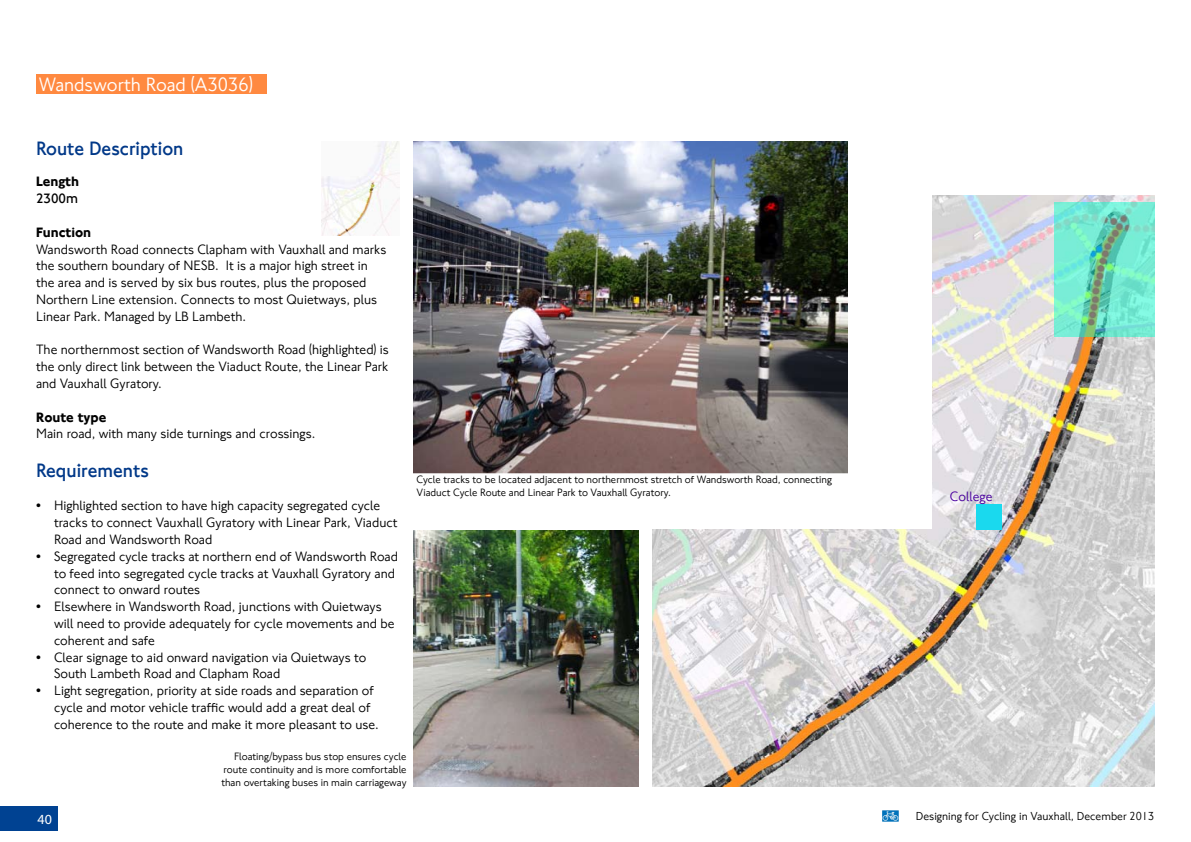
<style>
.page{position:relative;width:1191px;height:842px;background:#fff}
.page>*{position:absolute;margin:0;border:0;box-sizing:border-box;transform-origin:0 0}
.t1{font:700 20px "NJ Font";color:#003888}
.t2{font:20px "NJ Font";color:#fff}
.t3{font:14px/16.8px "NJ Font";color:#000}
.t4{font:700 14px "NJ Font";color:#000}
.t5{font:14px "NJ Font";color:#4a009f}
.t6{font:300 14px "NJ Font";color:#000}
.t7{font:14px "Myriad Pro";color:#fff}
.t8{font:12px "NJ Font";color:#000}
.t9{font:11px/13.2px "NJ Font";color:#000;text-align:justify}
</style>
<div class="page">
<div style="left:0;top:806px;width:58px;height:24px;background:#004292"></div>
<img style="left:882px;top:811px;width:16px;height:10px">
<img style="left:652px;top:196px;width:503px;height:591px">
<div style="left:640px;top:190px;width:291px;height:339px;background:#fff"></div>
<svg style="left:1054px;top:202px;width:101px;height:134px;background:#73e0c6"></svg>
<img style="left:414px;top:142px;width:433px;height:332px">
<img style="left:322px;top:142px;width:77px;height:93px">
<img style="left:414px;top:530px;width:225px;height:257px">
<div style="left:36px;top:75px;width:230px;height:19px;background:#ff8940"></div>
<div style="left:975px;top:505px;width:26px;height:25px;background:#1ad9ee"></div>
<h1 class="t2" style="left:39px;top:72px;width:215px">Wandsworth Road (A3036)</h1>
<h1 class="t1" style="left:36px;top:136px;width:149px">Route Description</h1>
<p class="t4" style="left:36px;top:173px;width:45px">Length</p>
<p class="t6" style="left:36px;top:190px;width:43px">2300m</p>
<p class="t4" style="left:36px;top:223px;width:57px">Function</p>
<p class="t3" style="left:36px;top:241px;width:352px">Wandsworth Road connects Clapham with Vauxhall and marks the southern boundary of NESB. It is a major high street in the area and is served by six bus routes, plus the proposed Northern Line extension. Connects to most Quietways, plus Linear Park. Managed by LB Lambeth.</p>
<p class="t3" style="left:36px;top:342px;width:354px;text-align:justify">The northernmost section of Wandsworth Road (highlighted) is the only direct link between the Viaduct Route, the Linear Park and Vauxhall Gyratory.</p>
<p class="t4" style="left:36px;top:408px;width:72px">Route type</p>
<p class="t3" style="left:36px;top:426px;width:281px">Main road, with many side turnings and crossings.</p>
<h1 class="t1" style="left:36px;top:458px;width:114px">Requirements</h1>
<p class="t3" style="left:54px;top:498px;width:345px;text-indent:-18px">• Highlighted section to have high capacity segregated cycle tracks to connect Vauxhall Gyratory with Linear Park, Viaduct<br>Road and Wandsworth Road</p>
<p class="t3" style="left:54px;top:548px;width:345px;text-indent:-18px">• Segregated cycle tracks at northern end of Wandsworth Road to feed into segregated cycle tracks at Vauxhall Gyratory and connect to onward routes</p>
<p class="t3" style="left:54px;top:598px;width:342px;text-indent:-18px">• Elsewhere in Wandsworth Road, junctions with Quietways will need to provide adequately for cycle movements and be coherent and safe</p>
<p class="t3" style="left:54px;top:649px;width:314px;text-indent:-18px">• Clear signage to aid onward navigation via Quietways to<br>South Lambeth Road and Clapham Road</p>
<p class="t3" style="left:54px;top:682px;width:326px;text-indent:-18px">• Light segregation, priority at side roads and separation of cycle and motor vehicle traffic would add a great deal of coherence to the route and make it more pleasant to use.</p>
<p class="t7" style="left:38px;top:810px;width:16px">40</p>
<p class="t9" style="left:221px;top:750px;width:187px;text-indent:13px">Floating/bypass bus stop ensures cycle route continuity and is more comfortable than overtaking buses in main carriageway</p>
<p class="t9" style="left:416px;top:473px;width:417px">Cycle tracks to be located adjacent to northernmost stretch of Wandsworth Road, connecting<br>Viaduct Cycle Route and Linear Park to Vauxhall Gyratory.</p>
<p class="t5" style="left:950px;top:488px;width:44px">College</p>
<p class="t8" style="left:916px;top:808px;width:240px">Designing for Cycling in Vauxhall, December 2013</p>
</div>
